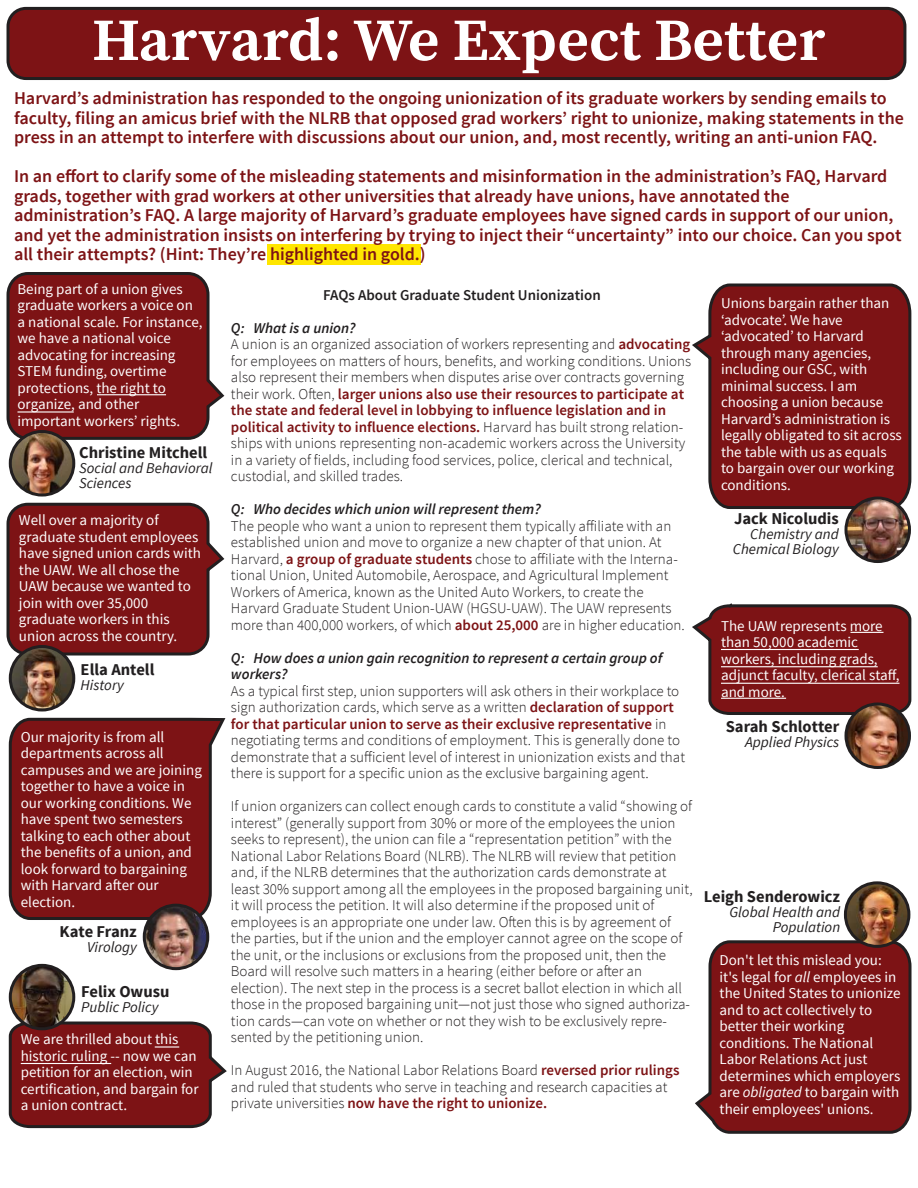
<style>
.page{position:relative;width:918px;height:1188px;background:#fff}
.page>*{position:absolute;margin:0;border:0;box-sizing:border-box;transform-origin:0 0}
.t1{font:700 60px "Source Serif Pro";color:#fff}
.t2{font:600 18px/19.5px "Source Sans Pro";color:#7d1315}
.t3{font:700 16.5px "Source Sans Pro";color:#221f20}
.t4{font:300 15px/16.5px "Source Sans Pro";color:#221f20}
.t5{font:15px/16.5px "Source Sans Pro";color:#fff}
.t6{font:italic 15px/15px "Source Sans Pro";color:#221f20;text-align:right}
.t7{font:italic 600 15px/16.5px "Source Sans Pro";color:#221f20}
.t8{font:600 15px "Source Sans Pro";color:#221f20}
.s1{font-weight:600;font-style:italic}
.s2{font-weight:600;color:#7d1315}
.s3{font-style:italic}
</style>
<div class="page">
<svg style="left:6px;top:272px;width:219px;height:169px;background:#832829"></svg>
<svg style="left:8px;top:1020px;width:219px;height:109px;background:#822a2c"></svg>
<div style="left:8px;top:8px;width:897px;height:71px;background:#7d1315;border-radius:18px"></div>
<div style="left:7px;top:7px;width:899px;height:73px;border:3px solid #221f20;border-radius:18px"></div>
<svg style="left:695px;top:939px;width:217px;height:195px;background:#822627"></svg>
<svg style="left:8px;top:717px;width:218px;height:205px;background:#832729"></svg>
<svg style="left:6px;top:502px;width:219px;height:155px;background:#83292a"></svg>
<div style="left:267px;top:244px;width:154px;height:21px;background:#ffe600"></div>
<svg style="left:692px;top:603px;width:220px;height:114px;background:#852e30"></svg>
<svg style="left:692px;top:283px;width:220px;height:228px;background:#852a2b"></svg>
<img style="left:845px;top:883px;width:64px;height:63px;border-radius:32px">
<div style="left:844px;top:881px;width:66px;height:67px;border:3px solid #221f20;border-radius:50%"></div>
<img style="left:10px;top:647px;width:64px;height:63px;border-radius:32px">
<div style="left:9px;top:645px;width:66px;height:67px;border:3px solid #221f20;border-radius:50%"></div>
<img style="left:10px;top:432px;width:64px;height:63px;border-radius:32px">
<div style="left:9px;top:430px;width:66px;height:67px;border:3px solid #221f20;border-radius:50%"></div>
<img style="left:846px;top:704px;width:63px;height:64px;border-radius:32px">
<div style="left:844px;top:703px;width:67px;height:66px;border:3px solid #221f20;border-radius:50%"></div>
<img style="left:846px;top:498px;width:63px;height:64px;border-radius:32px">
<div style="left:844px;top:497px;width:67px;height:66px;border:3px solid #221f20;border-radius:50%"></div>
<img style="left:10px;top:965px;width:64px;height:64px;border-radius:32px">
<div style="left:9px;top:964px;width:66px;height:66px;border:3px solid #221f20;border-radius:50%"></div>
<img style="left:144px;top:905px;width:64px;height:64px;border-radius:32px">
<div style="left:143px;top:904px;width:66px;height:66px;border:3px solid #221f20;border-radius:50%"></div>
<hr style="left:18px;top:411px;width:56px;height:2px;background:#fff">
<hr style="left:97px;top:394px;width:69px;height:1px;background:#fff">
<hr style="left:721px;top:649px;width:138px;height:1px;background:#fff">
<hr style="left:721px;top:666px;width:157px;height:1px;background:#fff">
<hr style="left:721px;top:683px;width:178px;height:1px;background:#fff">
<hr style="left:721px;top:698px;width:65px;height:1px;background:#fff">
<hr style="left:850px;top:632px;width:34px;height:1px;background:#fff">
<hr style="left:21px;top:1063px;width:90px;height:1px;background:#fff">
<hr style="left:155px;top:1046px;width:24px;height:2px;background:#fff">
<h1 class="t1" style="left:92px;top:17px;width:735px">Harvard: We Expect Better</h1>
<p class="t2" style="left:14px;top:90px;width:891px">Harvard’s administration has responded to the ongoing unionization of its graduate workers by sending emails to faculty, filing an amicus brief with the NLRB that opposed grad workers’ right to unionize, making statements in the press in an attempt to interfere with discussions about our union, and, most recently, writing an anti-union FAQ.</p>
<p class="t2" style="left:14px;top:167px;width:889px">In an effort to clarify some of the misleading statements and misinformation in the administration’s FAQ, Harvard grads, together with grad workers at other universities that already have unions, have annotated the administration’s FAQ. A large majority of Harvard’s graduate employees have signed cards in support of our union, and yet the administration insists on interfering by trying to inject their “uncertainty” into our choice. Can you spot all their attempts? (Hint: They’re highlighted in gold.)</p>
<p class="t5" style="left:17px;top:282px;width:187px">Being part of a union gives graduate workers a voice on a national scale. For instance, we have a national voice advocating for increasing<br>STEM funding, overtime protections, the right to organize, and other important workers’ rights.</p>
<p class="t3" style="left:79px;top:446px;width:130px">Christine Mitchell</p>
<p class="t6" style="left:79px;top:462px;width:135px;text-align:left">Social and Behavioral<br>Sciences</p>
<p class="t5" style="left:19px;top:513px;width:183px">Well over a majority of graduate student employees have signed union cards with the UAW. We all chose the<br>UAW because we wanted to join with over 35,000 graduate workers in this union across the country.</p>
<p class="t3" style="left:81px;top:663px;width:75px">Ella Antell</p>
<p class="t6" style="left:81px;top:679px;width:45px">History</p>
<p class="t5" style="left:21px;top:730px;width:183px">Our majority is from all departments across all campuses and we are joining together to have a voice in our working conditions. We have spent two semesters talking to each other about the benefits of a union, and look forward to bargaining with Harvard after our election.</p>
<p class="t3" style="left:60px;top:925px;width:79px">Kate Franz</p>
<p class="t6" style="left:87px;top:941px;width:51px">Virology</p>
<p class="t3" style="left:81px;top:985px;width:90px">Felix Owusu</p>
<p class="t6" style="left:81px;top:1001px;width:79px">Public Policy</p>
<p class="t5" style="left:21px;top:1032px;width:179px">We are thrilled about this historic ruling -- now we can petition for an election, win certification, and bargain for a union contract.</p>
<p class="t8" style="left:323px;top:289px;width:279px">FAQs About Graduate Student Unionization</p>
<p class="t4" style="left:231px;top:321px;width:462px"><span class="s1">Q: What is a union?<br></span>A union is an organized association of workers representing and <span class="s2">advocating </span>for employees on matters of hours, benefits, and working conditions. Unions also represent their members when disputes arise over contracts governing their work. Often, <span class="s2">larger unions also use their resources to participate at the state and federal level in lobbying to influence legislation and in political activity to influence elections.</span> Harvard has built strong relation&shy;ships with unions representing non-academic workers across the University in a variety of fields, including food services, police, clerical and technical, custodial, and skilled trades.</p>
<p class="t7" style="left:231px;top:502px;width:311px">Q: Who decides which union will represent them?</p>
<p class="t4" style="left:231px;top:518px;width:455px">The people who want a union to represent them typically affiliate with an established union and move to organize a new chapter of that union. At Harvard, <span class="s2">a group of graduate students</span> chose to affiliate with the Interna&shy;tional Union, United Automobile, Aerospace, and Agricultural Implement Workers of America, known as the United Auto Workers, to create the Harvard Graduate Student Union-UAW (HGSU-UAW). The UAW represents more than 400,000 workers, of which <span class="s2">about 25,000</span> are in higher education.</p>
<p class="t7" style="left:231px;top:651px;width:433px">Q: How does a union gain recognition to represent a certain group of workers?</p>
<p class="t4" style="left:231px;top:684px;width:456px">As a typical first step, union supporters will ask others in their workplace to sign authorization cards, which serve as a written <span class="s2">declaration of support for that particular union to serve as their exclusive representative</span> in negotiating terms and conditions of employment. This is generally done to demonstrate that a sufficient level of interest in unionization exists and that there is support for a specific union as the exclusive bargaining agent.</p>
<p class="t4" style="left:231px;top:798px;width:463px">If union organizers can collect enough cards to constitute a valid “showing of interest” (generally support from 30% or more of the employees the union seeks to represent), the union can file a “representation petition” with the National Labor Relations Board (NLRB). The NLRB will review that petition and, if the NLRB determines that the authorization cards demonstrate at least 30% support among all the employees in the proposed bargaining unit, it will process the petition. It will also determine if the proposed unit of employees is an appropriate one under law. Often this is by agreement of the parties, but if the union and the employer cannot agree on the scope of the unit, or the inclusions or exclusions from the proposed unit, then the Board will resolve such matters in a hearing (either before or after an election). The next step in the process is a secret ballot election in which all those in the proposed bargaining unit—not just those who signed authoriza&shy;tion cards—can vote on whether or not they wish to be exclusively repre&shy;sented by the petitioning union.</p>
<p class="t4" style="left:231px;top:1062px;width:450px">In August 2016, the National Labor Relations Board <span class="s2">reversed prior rulings </span>and ruled that students who serve in teaching and research capacities at private universities <span class="s2">now have the right to unionize.</span></p>
<p class="t5" style="left:721px;top:296px;width:182px">Unions bargain rather than ‘advocate’. We have ‘advocated’ to Harvard through many agencies, including our GSC, with minimal success. I am choosing a union because<br>Harvard’s administration is legally obligated to sit across the table with us as equals to bargain over our working conditions.</p>
<p class="t3" style="left:734px;top:513px;width:106px">Jack Nicoludis</p>
<p class="t6" style="left:733px;top:528px;width:107px">Chemistry and<br>Chemical Biology</p>
<p class="t5" style="left:721px;top:619px;width:180px">The UAW represents more than 50,000 academic workers, including grads, adjunct faculty, clerical staff, and more.</p>
<p class="t3" style="left:726px;top:720px;width:115px">Sarah Schlotter</p>
<p class="t6" style="left:745px;top:736px;width:95px">Applied Physics</p>
<p class="t3" style="left:704px;top:890px;width:138px">Leigh Senderowicz</p>
<p class="t6" style="left:729px;top:905px;width:112px">Global Health and<br>Population</p>
<p class="t5" style="left:720px;top:953px;width:182px">Don't let this mislead you: it's legal for <span class="s3">all</span> employees in the United States to unionize and to act collectively to better their working conditions. The National<br>Labor Relations Act just determines which employers are <span class="s3">obligated</span> to bargain with their employees' unions.</p>
</div>
